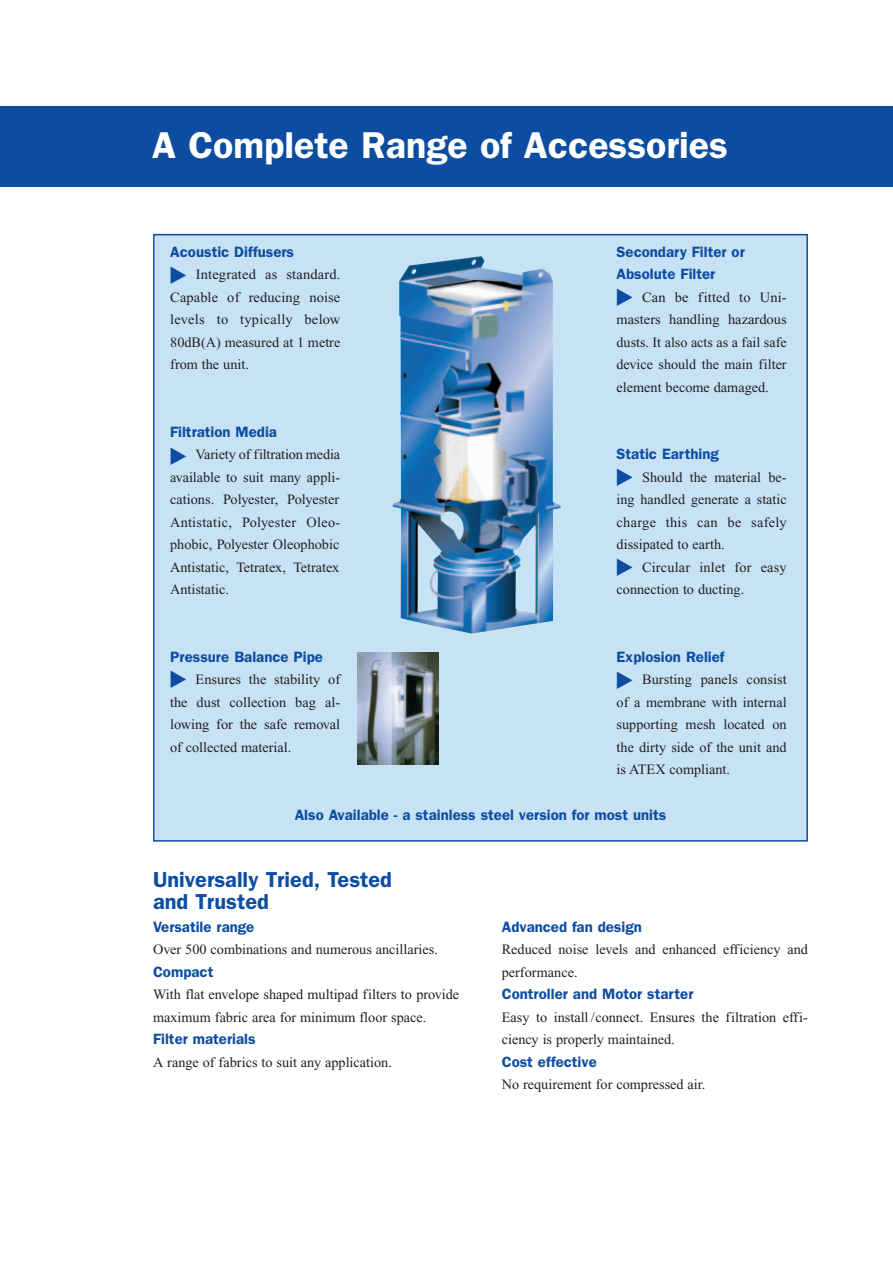
<style>
.page{position:relative;width:893px;height:1263px;background:#fff}
.page>*{position:absolute;margin:0;border:0;box-sizing:border-box;transform-origin:0 0}
.t1{font:600 37.5px "Franklin Gothic";color:#fff}
.t2{font:22.5px "European Pi Three";color:#0d4da1}
.t3{font:600 21.75px/22.5px "Franklin Gothic";color:#0d4da1}
.t4{font:600 15px/22.5px "Franklin Gothic";color:#0d4da1}
.t5{font:14.25px/22.5px "Times New Roman";color:#231f20;text-align:justify}
</style>
<div class="page">
<div style="left:155px;top:235px;width:651px;height:605px;background:#c7e2f5"></div>
<img style="left:393px;top:256px;width:168px;height:378px">
<div style="left:0;top:106px;width:893px;height:81px;background:#0d4da1"></div>
<img style="left:357px;top:652px;width:82px;height:113px">
<h1 class="t1" style="left:152px;top:132px;width:577px">A Complete Range of Accessories</h1>
<p class="t4" style="left:170px;top:241px;width:125px">Acoustic Diffusers</p>
<p class="t5" style="left:170px;top:264px;width:172px;text-indent:26px">Integrated as stan dard.<br>Capable of reducing noise levels to typically below 80dB(A) measured at 1 metre from the unit.</p>
<h2 class="t2" style="left:169px;top:260px;width:20px">-</h2>
<p class="t4" style="left:617px;top:241px;width:130px">Secondary Filter or<br>Absolute Filter</p>
<p class="t5" style="left:617px;top:287px;width:172px;text-indent:26px">Can be fitted to Uni - masters handling hazar d ous dusts. It also acts as a fail safe device should the main filter element become damaged.</p>
<h2 class="t2" style="left:615px;top:283px;width:20px">-</h2>
<p class="t4" style="left:170px;top:421px;width:108px">Filtration Media</p>
<p class="t5" style="left:170px;top:444px;width:172px;text-indent:26px">Variety of filtration media available to suit many appli&shy;cations. Polyester, Polyester Anti static, Polyester Oleo - pho bic, Polyester Oleophobic Antistatic, Tetratex, Tetratex Antistatic.</p>
<p class="t4" style="left:617px;top:444px;width:104px">Static Earthing</p>
<h2 class="t2" style="left:169px;top:441px;width:20px">-</h2>
<h2 class="t2" style="left:615px;top:462px;width:20px">-</h2>
<p class="t5" style="left:617px;top:467px;width:172px;text-indent:26px">Should the material be - ing handled generate a static charge this can be safely dissipated to earth.</p>
<p class="t5" style="left:617px;top:557px;width:172px;text-indent:26px">Circular inlet for easy connection to ducting.</p>
<h2 class="t2" style="left:615px;top:553px;width:20px">-</h2>
<p class="t4" style="left:617px;top:646px;width:109px">Explosion Relief</p>
<p class="t5" style="left:617px;top:669px;width:172px;text-indent:26px">Bursting panels consist of a membrane with internal supporting mesh located on the dirty side of the unit and is ATEX compliant.</p>
<p class="t4" style="left:170px;top:646px;width:154px">Pressure Balance Pipe</p>
<p class="t5" style="left:170px;top:669px;width:172px;text-indent:26px">Ensures the stability of the dust collection bag al - low ing for the safe removal of collected material.</p>
<h2 class="t2" style="left:169px;top:664px;width:20px">-</h2>
<h2 class="t2" style="left:615px;top:665px;width:20px">-</h2>
<p class="t4" style="left:295px;top:805px;width:373px">Also Available - a stainless steel version for most units</p>
<h3 class="t3" style="left:153px;top:870px;width:240px">Universally Tried, Tested and Trusted</h3>
<p class="t4" style="left:153px;top:916px;width:103px">Versatile range</p>
<p class="t5" style="left:153px;top:939px;width:286px">Over 500 combinations and numerous ancillaries.</p>
<p class="t4" style="left:153px;top:961px;width:62px">Compact</p>
<p class="t5" style="left:153px;top:984px;width:308px">With flat envelope shaped multipad filters to provide maximum fabric area for minimum floor space.</p>
<p class="t4" style="left:153px;top:1029px;width:104px">Filter materials</p>
<p class="t5" style="left:153px;top:1052px;width:240px">A range of fabrics to suit any application.</p>
<p class="t4" style="left:502px;top:916px;width:142px">Advanced fan design</p>
<p class="t5" style="left:502px;top:939px;width:308px">Reduced noise levels and enhanced efficiency and performance.</p>
<p class="t4" style="left:502px;top:984px;width:193px">Controller and Motor starter</p>
<p class="t5" style="left:502px;top:1007px;width:308px">Easy to install /connect. Ensures the filtration effi&shy;ciency is properly maintained.</p>
<p class="t4" style="left:502px;top:1051px;width:96px">Cost effective</p>
<p class="t5" style="left:502px;top:1074px;width:205px">No requirement for compressed air.</p>
</div>
